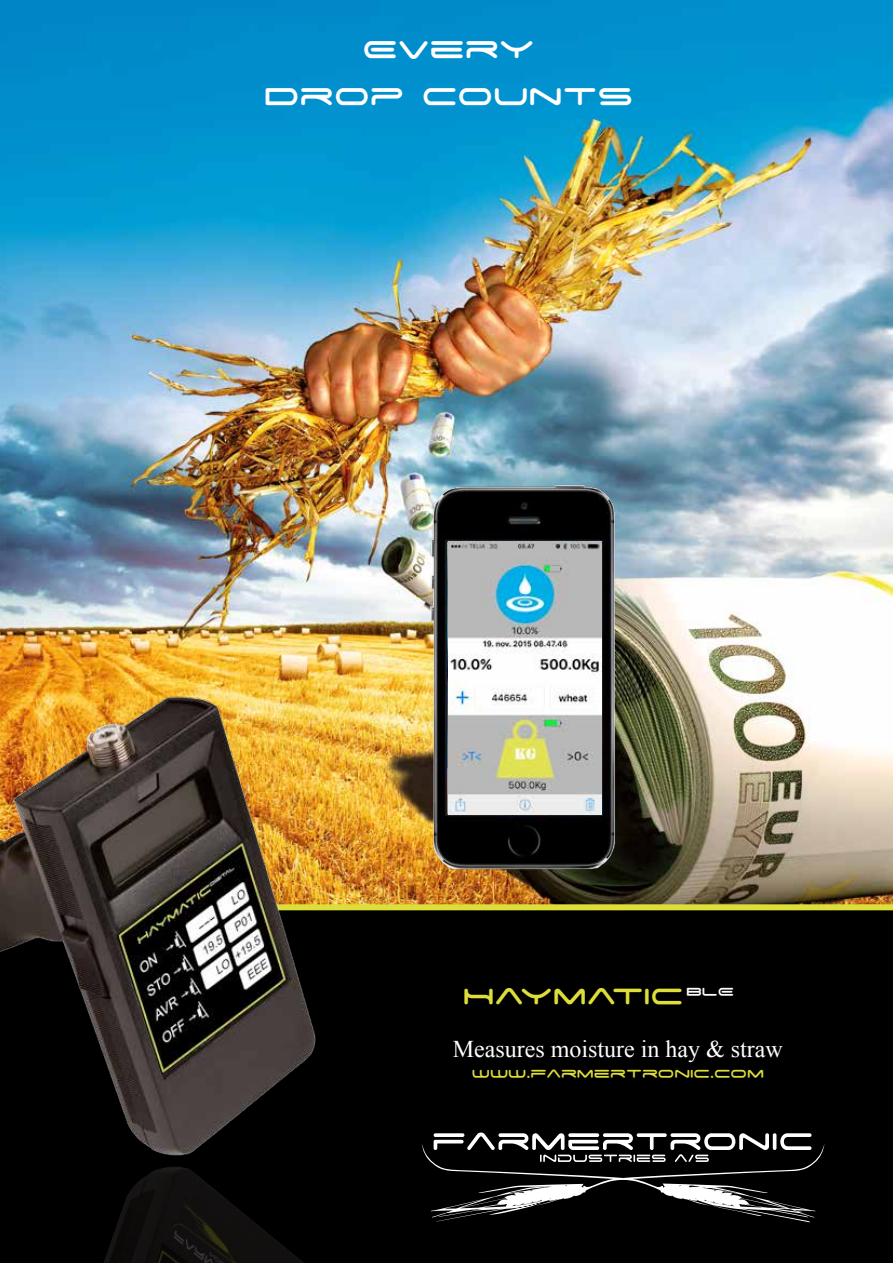
<style>
.page{position:relative;width:893px;height:1263px;background:#fff}
.page>*{position:absolute;margin:0;border:0;box-sizing:border-box;transform-origin:0 0}
.t1{font:39px/46.8px "Space Age";color:#fff;text-align:center}
.t2{font:36px "Space Age";color:#ddde3a}
.t3{font:24px "Times New Roman";color:#fff}
.t4{font:18px "Space Age";color:#ddde3a}
</style>
<div class="page">
<img style="left:0;top:0;width:893px;height:904px">
<div style="left:0;top:910px;width:893px;height:353px;background:#000"></div>
<svg style="left:422px;top:1132px;width:402px;height:91px"></svg>
<div style="left:0;top:904px;width:893px;height:6px;background:#ddde3a"></div>
<img style="left:0;top:679px;width:317px;height:471px">
<img style="left:104px;top:1150px;width:200px;height:113px">
<img style="left:429px;top:480px;width:189px;height:392px">
<img style="left:448px;top:541px;width:154px;height:273px">
<h1 class="t1" style="left:264px;top:25px;width:371px">Every<br>Drop Counts</h1>
<h2 class="t2" style="left:463px;top:980px;width:273px">Haymatic<sup>BLE</sup></h2>
<p class="t3" style="left:453px;top:1033px;width:331px">Measures moisture in hay &amp; straw</p>
<p class="t4" style="left:472px;top:1065px;width:294px">www.farmertronic.com</p>
</div>
